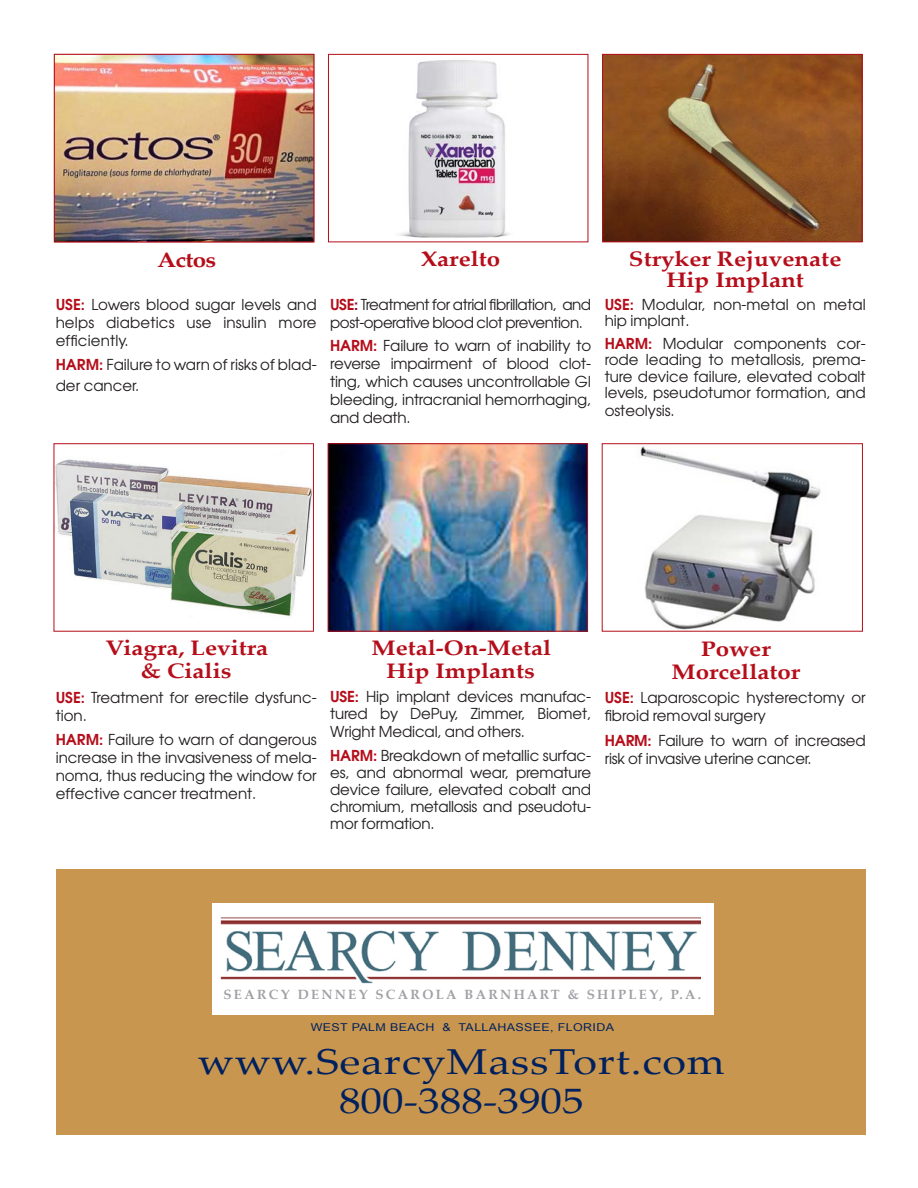
<style>
.page{position:relative;width:918px;height:1188px;background:#fff}
.page>*{position:absolute;margin:0;border:0;box-sizing:border-box;transform-origin:0 0}
.t1{font:36px/39px "Palatino Linotype";letter-spacing:.02em;color:#00215d;text-align:center;scale:1.2 1}
.t2{font:700 21px/22.5px "Palatino Linotype";color:#b50e1a;text-align:center;scale:1.15 1}
.t3{font:15px/18px "Avant Garde Gothic Book ITC";letter-spacing:-.01em;color:#231f20;text-align:justify}
.t4{font:15px/18px "Avant Garde Gothic Book ITC";letter-spacing:-.03em;color:#231f20}
.t5{font:700 13.35px "Palatino Linotype";letter-spacing:.17em;color:#a1a1a5}
.t6{font:10.8px "Arial";letter-spacing:.03em;color:#00215d;scale:1.15 1}
.s1{font-family:"Avant Garde Gothic Demi ITC";color:#b50e1a}
.s2{font-family:"Avant Garde Gothic Demi ITC";color:#860037}
</style>
<div class="page">
<div style="left:56px;top:869px;width:810px;height:265px;background:#c9964f"></div>
<div style="left:212px;top:903px;width:501px;height:112px;background:#fff"></div>
<img style="left:221px;top:917px;width:480px;height:67px">
<img style="left:56px;top:56px;width:256px;height:184px">
<img style="left:399px;top:60px;width:111px;height:178px">
<div style="left:328px;top:54px;width:260px;height:188px;border:1px solid #b50e1a"></div>
<div style="left:54px;top:54px;width:260px;height:188px;border:1px solid #b50e1a"></div>
<img style="left:604px;top:56px;width:256px;height:184px">
<div style="left:602px;top:54px;width:260px;height:188px;border:1px solid #b50e1a"></div>
<img style="left:330px;top:445px;width:256px;height:185px">
<div style="left:328px;top:443px;width:260px;height:189px;border:1px solid #b50e1a"></div>
<img style="left:640px;top:446px;width:181px;height:184px">
<div style="left:602px;top:443px;width:261px;height:189px;border:1px solid #b50e1a"></div>
<img style="left:56px;top:459px;width:256px;height:158px">
<div style="left:54px;top:443px;width:260px;height:189px;border:1px solid #b50e1a"></div>
<h2 class="t2" style="left:158px;top:248px;width:53px">Actos</h2>
<p class="t3" style="left:56px;top:295px;width:263px"><span class="s1">USE:</span> Lowers blood sugar levels and helps diabetics use insulin more efficiently.</p>
<p class="t3" style="left:56px;top:354px;width:262px;line-height:21px"><span class="s1">HARM:</span> Failure to warn of risks of blad&shy;der cancer.</p>
<h2 class="t2" style="left:421px;top:247px;width:70px">Xarelto</h2>
<p class="t4" style="left:330px;top:295px;width:262px"><span class="s1">USE</span><span class="s2">:</span> Treatment for atrial fibrillation, and post-operative blood clot prevention.</p>
<p class="t3" style="left:330px;top:337px;width:263px"><span class="s1">HARM:</span> Failure to warn of inability to reverse impairment of blood clot&shy;ting, which causes uncontrollable GI bleeding, intracranial hemorrhaging, and death.</p>
<h2 class="t2" style="left:629px;top:248px;width:186px;line-height:21px">Stryker Rejuvenate<br>Hip Implant</h2>
<p class="t3" style="left:605px;top:296px;width:262px;line-height:16.5px"><span class="s1">USE:</span> Modular, non-metal on metal hip implant.</p>
<p class="t3" style="left:605px;top:335px;width:263px;line-height:16.5px"><span class="s1">HARM:</span> Modular components cor&shy;rode leading to metallosis, prema&shy;ture device failure, elevated cobalt levels, pseudotumor formation, and</p>
<p class="t3" style="left:605px;top:401px;width:72px">osteolysis.</p>
<h2 class="t2" style="left:106px;top:636px;width:143px">Viagra, Levitra &amp; Cialis</h2>
<p class="t3" style="left:56px;top:688px;width:263px"><span class="s1">USE:</span> Treatment for erectile dysfunc&shy;tion.</p>
<p class="t3" style="left:56px;top:731px;width:263px"><span class="s1">HARM:</span> Failure to warn of dangerous increase in the invasiveness of mela&shy;noma, thus reducing the window for effective cancer treatment.</p>
<h2 class="t2" style="left:372px;top:636px;width:158px">Metal-On-Metal<br>Hip Implants</h2>
<p class="t3" style="left:330px;top:687px;width:263px;line-height:17.5px"><span class="s1">USE:</span> Hip implant devices manufac&shy;tured by DePuy, Zimmer, Biomet, Wright Medical, and others.</p>
<p class="t3" style="left:330px;top:747px;width:263px;line-height:17.1px"><span class="s1">HARM:</span> Breakdown of metallic surfac&shy;es, and abnormal wear, premature device failure, elevated cobalt and chromium, metallosis and pseudotu&shy;mor formation.</p>
<h2 class="t2" style="left:672px;top:637px;width:113px">Power<br>Morcellator</h2>
<p class="t3" style="left:605px;top:689px;width:262px"><span class="s1">USE:</span> Laparoscopic hysterectomy or fibroid removal surgery</p>
<p class="t3" style="left:605px;top:732px;width:263px"><span class="s1">HARM:</span> Failure to warn of increased risk of invasive uterine cancer.</p>
<p class="t5" style="left:224px;top:985px;width:479px">SEARCY DENNEY SCAROLA BARNHART &amp; SHIPLEY, P.A.</p>
<p class="t6" style="left:311px;top:1021px;width:265px">WEST PALM BEACH &amp; TALLAHASSEE, FLORIDA</p>
<h1 class="t1" style="left:198px;top:1041px;width:441px">www.SearcyMassTort.com<br>800-388-3905</h1>
</div>
